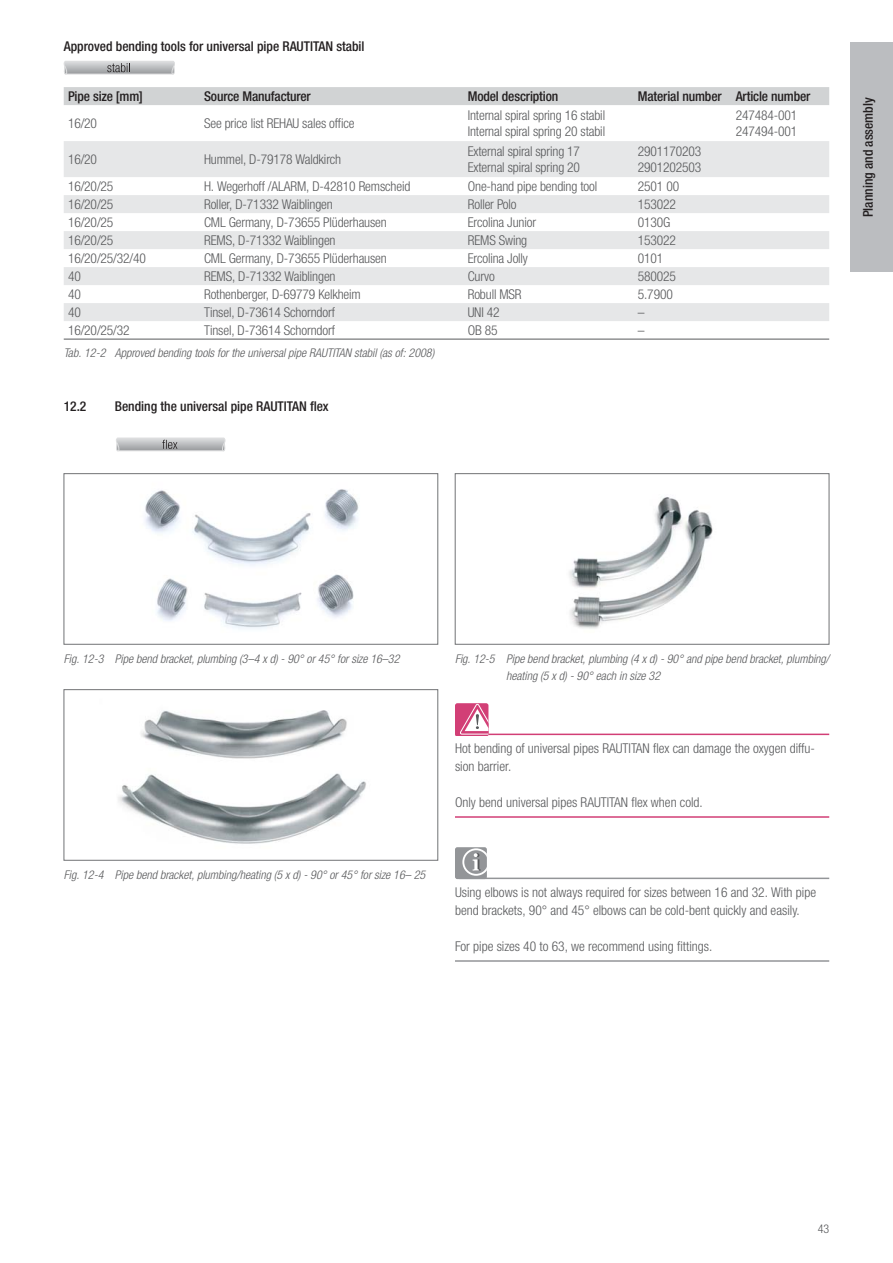
<style>
.page{position:relative;width:893px;height:1263px;background:#fff}
.page>*{position:absolute;margin:0;border:0;box-sizing:border-box;transform-origin:0 0}
.t1{font:300 condensed 13.5px/16.2px "Helvetica Neue LTW1 G";letter-spacing:-.01em;color:#58595b}
.t2{font:500 condensed 13.5px "Helvetica Neue LTW1 G";color:#231f20}
.t3{font:italic 300 condensed 12px/16.8px "Helvetica Neue LTW1 G";color:#58595b}
.t4{font:300 condensed 12px "Helvetica Neue LTW1 G";color:#58595b}
</style>
<div class="page">
<div style="left:850px;top:43px;width:43px;height:229px;background:#bbbdc0"></div>
<svg style="left:64px;top:61px;width:111px;height:14px;background:#bbbcbe"></svg>
<div style="left:64px;top:87px;width:765px;height:18px;background:#d1d3d4"></div>
<svg style="left:64px;top:141px;width:765px;height:180px;fill:#e6e7e8"></svg>
<hr style="left:64px;top:339px;width:765px;height:1px;background:#58595b">
<hr style="left:459px;top:734px;width:370px;height:1px;background:#d23f76">
<hr style="left:455px;top:816px;width:374px;height:2px;background:#d23f76">
<hr style="left:459px;top:878px;width:370px;height:1px;background:#939598">
<hr style="left:455px;top:960px;width:374px;height:2px;background:#939598">
<svg style="left:455px;top:703px;width:33px;height:32px"></svg>
<div style="left:455px;top:847px;width:32px;height:32px;background:#939598;border-radius:2px"></div>
<svg style="left:461px;top:847px;width:26px;height:29px"></svg>
<svg style="left:116px;top:438px;width:109px;height:13px"></svg>
<img style="left:145px;top:489px;width:214px;height:140px">
<div style="left:64px;top:473px;width:374px;height:171px;border:1px solid #717375"></div>
<img style="left:118px;top:710px;width:248px;height:134px">
<div style="left:64px;top:689px;width:374px;height:171px;border:1px solid #717375"></div>
<img style="left:569px;top:497px;width:144px;height:132px">
<div style="left:455px;top:473px;width:374px;height:171px;border:1px solid #717375"></div>
<p class="t2" style="left:64px;top:41px;width:302px">Approved bending tools for universal pipe RAUTITAN stabil</p>
<p class="t2" style="left:68px;top:91px;width:77px">Pipe size [mm]</p>
<p class="t2" style="left:204px;top:91px;width:108px">Source Manufacturer</p>
<p class="t2" style="left:468px;top:91px;width:92px">Model description</p>
<p class="t2" style="left:638px;top:91px;width:174px">Material number Article number</p>
<p class="t1" style="left:68px;top:117px;width:31px">16/20</p>
<p class="t1" style="left:204px;top:117px;width:152px">See price list REHAU sales office</p>
<p class="t1" style="left:468px;top:109px;width:139px">Internal spiral spring 16 stabil<br>Internal spiral spring 20 stabil</p>
<p class="t1" style="left:736px;top:109px;width:63px">247484-001<br>247494-001</p>
<p class="t1" style="left:68px;top:153px;width:31px">16/20</p>
<p class="t1" style="left:204px;top:153px;width:139px">Hummel, D-79178 Waldkirch</p>
<p class="t1" style="left:468px;top:145px;width:114px">External spiral spring 17<br>External spiral spring 20</p>
<p class="t1" style="left:638px;top:145px;width:65px">2901170203<br>2901202503</p>
<p class="t1" style="left:68px;top:180px;width:47px">16/20/25</p>
<p class="t1" style="left:204px;top:180px;width:208px">H. Wegerhoff /ALARM, D-42810 Remscheid</p>
<p class="t1" style="left:468px;top:180px;width:131px">One-hand pipe bending tool</p>
<p class="t1" style="left:638px;top:180px;width:43px">2501 00</p>
<p class="t1" style="left:68px;top:198px;width:47px">16/20/25</p>
<p class="t1" style="left:204px;top:198px;width:130px">Roller, D-71332 Waiblingen</p>
<p class="t1" style="left:468px;top:198px;width:50px">Roller Polo</p>
<p class="t1" style="left:638px;top:198px;width:40px">153022</p>
<p class="t1" style="left:68px;top:216px;width:47px">16/20/25</p>
<p class="t1" style="left:204px;top:216px;width:184px">CML Germany, D-73655 Plüderhausen</p>
<p class="t1" style="left:468px;top:216px;width:70px">Ercolina Junior</p>
<p class="t1" style="left:638px;top:216px;width:34px">0130G</p>
<p class="t1" style="left:68px;top:234px;width:47px">16/20/25</p>
<p class="t1" style="left:204px;top:234px;width:133px">REMS, D-71332 Waiblingen</p>
<p class="t1" style="left:468px;top:234px;width:61px">REMS Swing</p>
<p class="t1" style="left:638px;top:234px;width:40px">153022</p>
<p class="t1" style="left:68px;top:252px;width:80px">16/20/25/32/40</p>
<p class="t1" style="left:204px;top:252px;width:184px">CML Germany, D-73655 Plüderhausen</p>
<p class="t1" style="left:468px;top:252px;width:62px">Ercolina Jolly</p>
<p class="t1" style="left:638px;top:252px;width:27px">0101</p>
<p class="t1" style="left:68px;top:270px;width:14px">40</p>
<p class="t1" style="left:204px;top:270px;width:133px">REMS, D-71332 Waiblingen</p>
<p class="t1" style="left:468px;top:270px;width:29px">Curvo</p>
<p class="t1" style="left:638px;top:270px;width:40px">580025</p>
<p class="t1" style="left:68px;top:288px;width:14px">40</p>
<p class="t1" style="left:204px;top:288px;width:158px">Rothenberger, D-69779 Kelkheim</p>
<p class="t1" style="left:468px;top:288px;width:55px">Robull MSR</p>
<p class="t1" style="left:638px;top:288px;width:36px">5.7900</p>
<p class="t1" style="left:68px;top:306px;width:14px">40</p>
<p class="t1" style="left:204px;top:306px;width:132px">Tinsel, D-73614 Schorndorf</p>
<p class="t1" style="left:468px;top:306px;width:34px">UNI 42</p>
<p class="t1" style="left:638px;top:306px;width:8px">–</p>
<p class="t1" style="left:68px;top:324px;width:63px">16/20/25/32</p>
<p class="t1" style="left:204px;top:324px;width:132px">Tinsel, D-73614 Schorndorf</p>
<p class="t1" style="left:468px;top:324px;width:31px">OB 85</p>
<p class="t1" style="left:638px;top:324px;width:8px">–</p>
<p class="t3" style="left:64px;top:346px;width:372px">Tab. 12-2 Approved bending tools for the universal pipe RAUTITAN stabil (as of: 2008)</p>
<p class="t2" style="left:64px;top:401px;width:24px">12.2</p>
<p class="t2" style="left:115px;top:401px;width:215px">Bending the universal pipe RAUTITAN flex</p>
<p class="t2" style="left:863px;top:217px;width:121px;rotate:-90deg">Planning and assembly</p>
<p class="t3" style="left:64px;top:652px;width:337px">Fig. 12-3 Pipe bend bracket, plumbing (3–4 x d) - 90° or 45° for size 16–32</p>
<p class="t3" style="left:64px;top:868px;width:363px">Fig. 12-4 Pipe bend bracket, plumbing/heating (5 x d) - 90° or 45° for size 16– 25</p>
<p class="t3" style="left:506px;top:652px;width:325px;text-indent:-51px">Fig. 12-5 Pipe bend bracket, plumbing (4 x d) - 90° and pipe bend bracket, plumbing/ heating (5 x d) - 90° each in size 32</p>
<p class="t1" style="left:455px;top:741px;width:362px;line-height:18px">Hot bending of universal pipes RAUTITAN flex can damage the oxygen diffu&shy;sion barrier.</p>
<p class="t1" style="left:455px;top:796px;width:249px">Only bend universal pipes RAUTITAN flex when cold.</p>
<p class="t1" style="left:455px;top:885px;width:363px;line-height:18px">Using elbows is not always required for sizes between 16 and 32. With pipe bend brackets, 90° and 45° elbows can be cold-bent quickly and easily.</p>
<p class="t1" style="left:455px;top:940px;width:259px">For pipe sizes 40 to 63, we recommend using fittings.</p>
<p class="t4" style="left:818px;top:1225px;width:13px">43</p>
</div>
